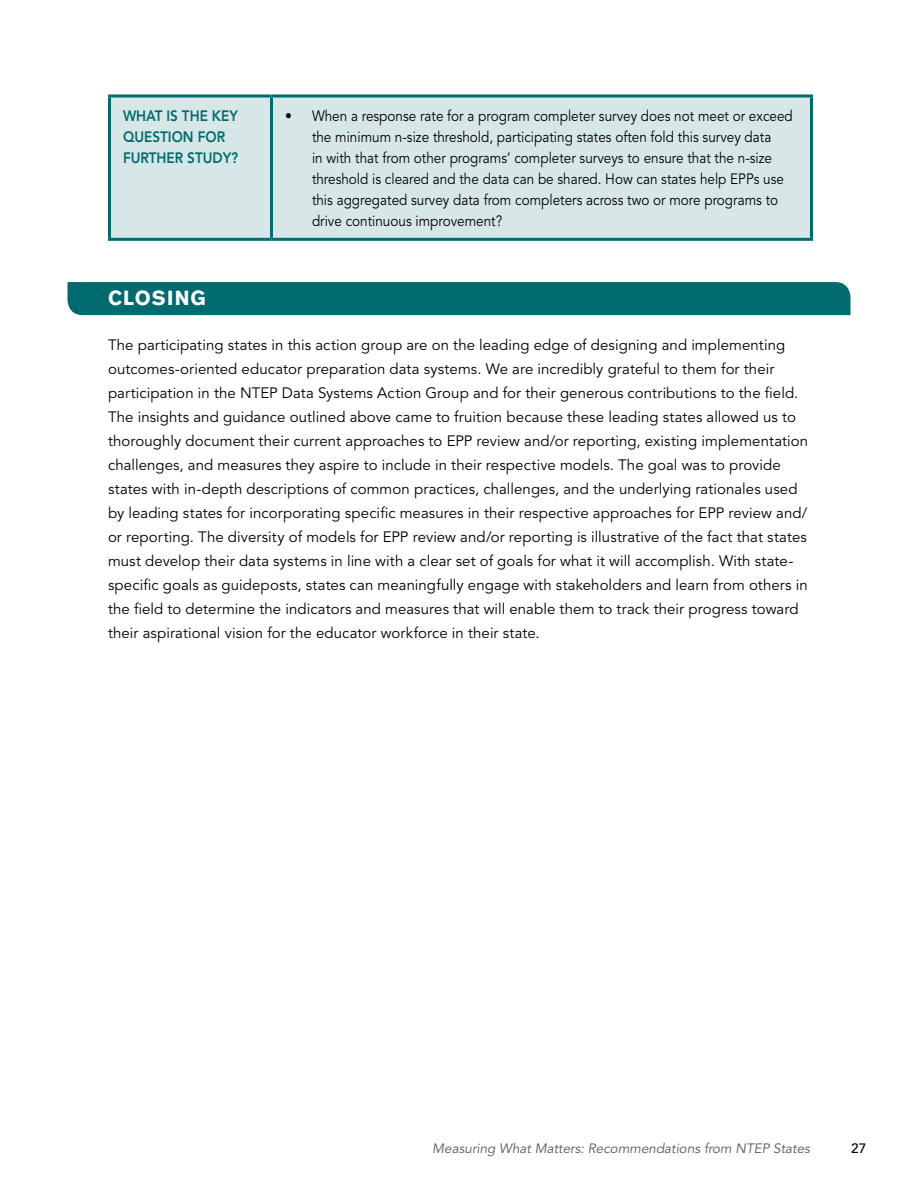
<style>
.page{position:relative;width:918px;height:1188px;background:#fff}
.page>*{position:absolute;margin:0;border:0;box-sizing:border-box;transform-origin:0 0}
.t1{font:700 20.25px "Akzidenz Grotesk BE";color:#fff}
.t2{font:15px/24px "Avenir LT Std";letter-spacing:.005em;color:#000}
.t3{font:15px/21px "Avenir LT Std";letter-spacing:.005em;color:#000;scale:.9 1}
.t4{font:800 15px/21px "Avenir LT Std";color:#006b6e;scale:.9 1}
.t5{font:italic 13.5px "Avenir LT Std";color:#58595b}
.t6{font:500 13.5px "Avenir LT Std";color:#000}
</style>
<div class="page">
<div style="left:111px;top:98px;width:699px;height:140px;background:#d7e7e8"></div>
<svg style="left:108px;top:94px;width:164px;height:4px"></svg>
<svg style="left:272px;top:94px;width:541px;height:4px;fill:#006b6e"></svg>
<hr style="left:270px;top:97px;width:3px;height:141px;background:#006b6e">
<hr style="left:108px;top:97px;width:3px;height:141px;background:#006b6e">
<hr style="left:810px;top:97px;width:3px;height:141px;background:#006b6e">
<hr style="left:108px;top:238px;width:164px;height:3px;background:#006b6e">
<hr style="left:272px;top:238px;width:541px;height:3px;background:#006b6e">
<div style="left:68px;top:282px;width:782px;height:33px;background:#006b6e"></div>
<p class="t4" style="left:123px;top:105px;width:130px">WHAT IS THE KEY<br>QUESTION FOR<br>FURTHER STUDY?</p>
<p class="t3" style="left:312px;top:106px;width:536px;text-indent:-27px">• When a response rate for a program completer survey does not meet or exceed the minimum n-size threshold, participating states often fold this survey data<br>in with that from other programs’ completer surveys to ensure that the n-size threshold is cleared and the data can be shared. How can states help EPPs use this aggregated survey data from completers across two or more programs to drive continuous improvement?</p>
<h1 class="t1" style="left:108px;top:287px;width:59px">CLOSING</h1>
<p class="t2" style="left:108px;top:333px;width:702px">The participating states in this action group are on the leading edge of designing and implementing outcomes-oriented educator preparation data systems. We are incredibly grateful to them for their participation in the NTEP Data Systems Action Group and for their generous contributions to the field.<br>The insights and guidance outlined above came to fruition because these leading states allowed us to thoroughly document their current approaches to EPP review and/or reporting, existing implementation challenges, and measures they aspire to include in their respective models. The goal was to provide states with in-depth descriptions of common practices, challenges, and the underlying rationales used by leading states for incorporating specific measures in their respective approaches for EPP review and/ or reporting. The diversity of models for EPP review and/or reporting is illustrative of the fact that states must develop their data systems in line with a clear set of goals for what it will accomplish. With state&shy;specific goals as guideposts, states can meaningfully engage with stakeholders and learn from others in the field to determine the indicators and measures that will enable them to track their progress toward their aspirational vision for the educator workforce in their state.</p>
<p class="t5" style="left:432px;top:1141px;width:379px">Measuring What Matters: Recommendations from NTEP States</p>
<p class="t6" style="left:851px;top:1141px;width:17px">27</p>
</div>
